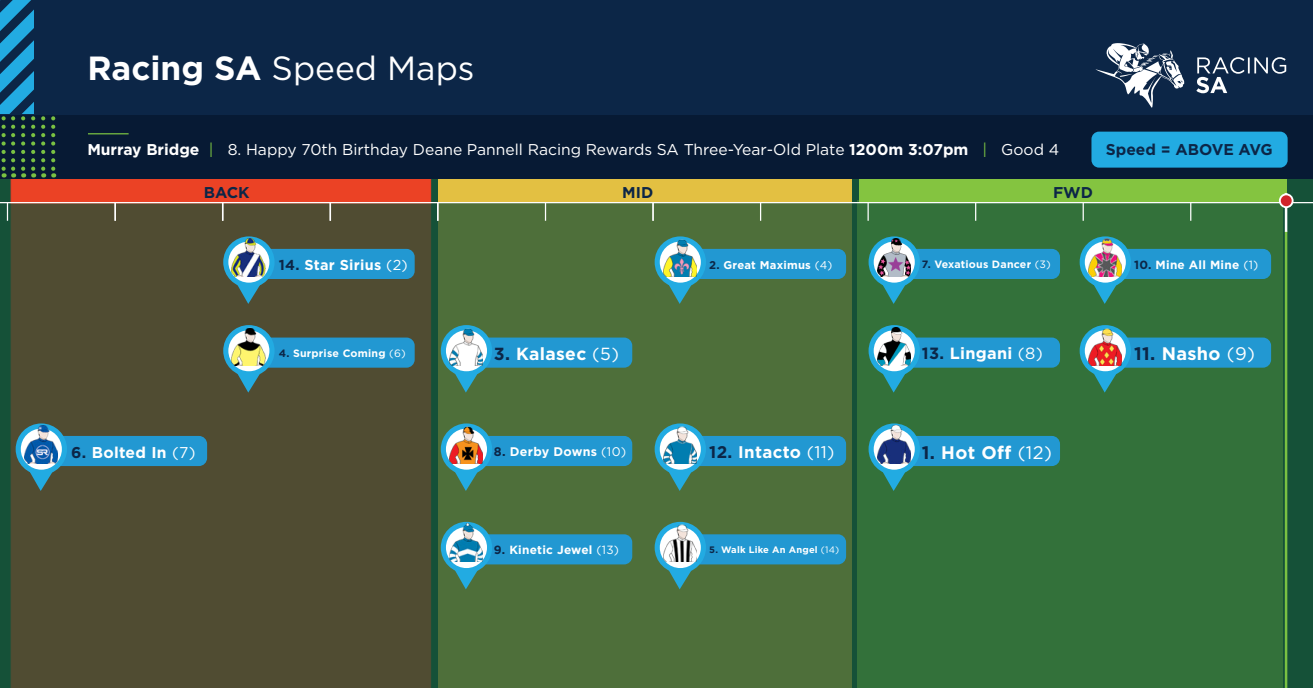
<style>
.page{position:relative;width:1313px;height:688px;background:#fff}
.page>*{position:absolute;margin:0;border:0;box-sizing:border-box;transform-origin:0 0}
.t1{font:33.5px "Gotham HTF";color:#fff}
.t2{font:700 18.12px "Gotham HTF";letter-spacing:.02em;color:#fff}
.t3{font:700 17.5px "Gotham HTF";letter-spacing:.02em;color:#fff}
.t4{font:700 16.88px "Gotham HTF";letter-spacing:.02em;color:#fff}
.t5{font:700 16.25px "Gotham HTF";letter-spacing:.02em;color:#fff}
.t6{font:15.62px "Gotham";color:#fff}
.t7{font:700 15.62px "Gotham HTF";color:#0c2647}
.t8{font:700 15.62px "Gotham HTF";letter-spacing:.02em;color:#fff}
.t9{font:700 14.38px "Gotham HTF";letter-spacing:.02em;color:#fff}
.t10{font:700 12.5px "Gotham HTF";letter-spacing:.02em;color:#fff}
.t11{font:700 11.88px "Gotham HTF";letter-spacing:.02em;color:#fff}
.t12{font:700 11.25px "Gotham HTF";letter-spacing:.02em;color:#fff}
.t13{font:700 10.62px "Gotham HTF";letter-spacing:.02em;color:#fff}
.t14{font:700 9.38px "Gotham HTF";letter-spacing:.02em;color:#fff}
.s1{font-weight:700}
.s2{font-family:"Gotham HTF";font-weight:700}
.s3{font-family:"Gotham HTF";color:#79c142}
.s4{font-family:"Gotham HTF"}
.s5{color:#0c2647}
.s6{font-family:"Gotham";font-weight:400}
</style>
<div class="page">
<div style="left:0;top:149px;width:1312px;height:539px;background:#155138"></div>
<div style="left:11px;top:203px;width:420px;height:485px;background:#504c32"></div>
<div style="left:11px;top:178px;width:420px;height:25px;background:#eb4225;border:1px solid #eb3e26"></div>
<div style="left:438px;top:178px;width:413px;height:25px;background:#e3c042"></div>
<div style="left:858px;top:178px;width:428px;height:25px;background:#84c440"></div>
<div style="left:438px;top:203px;width:413px;height:485px;background:#4e6f3a"></div>
<div style="left:857px;top:200px;width:426px;height:488px;background:#33713a"></div>
<div style="left:0;top:0;width:1312px;height:178px;background:#0c2647"></div>
<hr style="left:0;top:202px;width:1312px;height:1px;background:#fff">
<div style="left:0;top:115px;width:1312px;height:63px;background:#071a34"></div>
<svg style="left:545px;top:203px;width:1px;height:18px"></svg>
<hr style="left:88px;top:133px;width:41px;height:1px;background:#79c142">
<svg style="left:1196px;top:57px;width:90px;height:36px"></svg>
<svg style="left:1095px;top:43px;width:89px;height:65px"></svg>
<svg style="left:652px;top:203px;width:1px;height:18px"></svg>
<svg style="left:760px;top:203px;width:1px;height:18px"></svg>
<svg style="left:867px;top:203px;width:1px;height:18px"></svg>
<svg style="left:975px;top:203px;width:1px;height:18px"></svg>
<svg style="left:1082px;top:203px;width:1px;height:18px"></svg>
<svg style="left:1190px;top:203px;width:1px;height:18px"></svg>
<svg style="left:41px;top:116px;width:4px;height:61px"></svg>
<svg style="left:51px;top:116px;width:4px;height:61px"></svg>
<svg style="left:0;top:0;width:35px;height:177px"></svg>
<hr style="left:1284px;top:231px;width:3px;height:457px;background:#79c142">
<hr style="left:1284px;top:193px;width:3px;height:39px;background:#fff">
<div style="left:1279px;top:194px;width:13px;height:13px;background:#d1232a;border-radius:50%"></div>
<div style="left:1278px;top:193px;width:15px;height:15px;border:2px solid #fff;border-radius:50%"></div>
<svg style="left:7px;top:203px;width:1px;height:18px"></svg>
<svg style="left:114px;top:203px;width:2px;height:18px"></svg>
<svg style="left:222px;top:203px;width:1px;height:18px"></svg>
<svg style="left:329px;top:203px;width:2px;height:18px"></svg>
<svg style="left:437px;top:203px;width:1px;height:18px"></svg>
<svg style="left:16px;top:423px;width:191px;height:68px;background:#3f717b"></svg>
<img style="left:24px;top:425px;width:34px;height:38px">
<svg style="left:223px;top:236px;width:192px;height:68px;background:#40717a"></svg>
<img style="left:232px;top:238px;width:33px;height:38px">
<svg style="left:223px;top:325px;width:192px;height:67px;background:#3f717b"></svg>
<img style="left:232px;top:327px;width:33px;height:38px">
<svg style="left:441px;top:521px;width:191px;height:68px"></svg>
<img style="left:449px;top:523px;width:34px;height:39px">
<svg style="left:441px;top:325px;width:191px;height:67px"></svg>
<img style="left:449px;top:327px;width:34px;height:38px">
<svg style="left:441px;top:423px;width:191px;height:68px"></svg>
<img style="left:449px;top:425px;width:34px;height:38px">
<svg style="left:1079px;top:236px;width:192px;height:68px"></svg>
<img style="left:1088px;top:238px;width:33px;height:38px">
<svg style="left:1079px;top:325px;width:192px;height:67px"></svg>
<img style="left:1088px;top:327px;width:33px;height:38px">
<svg style="left:654px;top:236px;width:192px;height:68px"></svg>
<img style="left:663px;top:238px;width:34px;height:38px">
<svg style="left:654px;top:423px;width:192px;height:68px"></svg>
<img style="left:663px;top:425px;width:34px;height:38px">
<svg style="left:654px;top:521px;width:192px;height:68px"></svg>
<img style="left:663px;top:523px;width:34px;height:39px">
<svg style="left:868px;top:236px;width:192px;height:68px"></svg>
<img style="left:877px;top:238px;width:33px;height:38px">
<svg style="left:868px;top:325px;width:192px;height:67px"></svg>
<img style="left:877px;top:327px;width:33px;height:38px">
<svg style="left:868px;top:423px;width:192px;height:68px"></svg>
<img style="left:877px;top:425px;width:33px;height:38px">
<div style="left:1091px;top:132px;width:196px;height:36px;background:#22abe2;border-radius:8px"></div>
<p class="t1" style="left:87px;top:49px;width:389px"><span class="s1">Racing SA</span> Speed Maps</p>
<p class="t6" style="left:87px;top:141px;width:973px"><span class="s2">Murray Bridge</span> <span class="s3">|</span> <span class="s4">8.</span> Happy 70th Birthday Deane Pannell Racing Rewards SA Three-Year-Old Plate <span class="s2">1200m 3:07pm</span> <span class="s3">|</span> Good 4</p>
<p class="t7" style="left:204px;top:184px;width:47px">BACK</p>
<p class="t7" style="left:622px;top:183px;width:33px">MID</p>
<p class="t7" style="left:1053px;top:184px;width:41px">FWD</p>
<p class="t7" style="left:1105px;top:141px;width:168px">Speed = ABOVE AVG</p>
<p class="t9" style="left:279px;top:256px;width:130px"><span class="s5">14.</span> Star Sirius <span class="s6">(2)</span></p>
<p class="t12" style="left:709px;top:258px;width:125px"><span class="s5">2.</span> Great Maximus <span class="s6">(4)</span></p>
<p class="t13" style="left:922px;top:258px;width:130px"><span class="s5">7.</span> Vexatious Dancer <span class="s6">(3)</span></p>
<p class="t11" style="left:1134px;top:258px;width:126px"><span class="s5">10.</span> Mine All Mine <span class="s6">(1)</span></p>
<p class="t13" style="left:279px;top:347px;width:128px"><span class="s5">4.</span> Surprise Coming <span class="s6">(6)</span></p>
<p class="t3" style="left:494px;top:343px;width:126px"><span class="s5">3.</span> Kalasec <span class="s6">(5)</span></p>
<p class="t5" style="left:922px;top:344px;width:122px"><span class="s5">13.</span> Lingani <span class="s6">(8)</span></p>
<p class="t2" style="left:1134px;top:343px;width:122px"><span class="s5">11.</span> Nasho <span class="s6">(9)</span></p>
<p class="t8" style="left:71px;top:443px;width:126px"><span class="s5">6.</span> Bolted In <span class="s6">(7)</span></p>
<p class="t10" style="left:494px;top:444px;width:134px"><span class="s5">8.</span> Derby Downs <span class="s6">(10)</span></p>
<p class="t4" style="left:709px;top:442px;width:127px"><span class="s5">12.</span> Intacto <span class="s6">(11)</span></p>
<p class="t2" style="left:922px;top:441px;width:131px"><span class="s5">1.</span> Hot Off <span class="s6">(12)</span></p>
<p class="t11" style="left:494px;top:543px;width:127px"><span class="s5">9.</span> Kinetic Jewel <span class="s6">(13)</span></p>
<p class="t14" style="left:709px;top:544px;width:132px"><span class="s5">5.</span> Walk Like An Angel <span class="s6">(14)</span></p>
</div>
